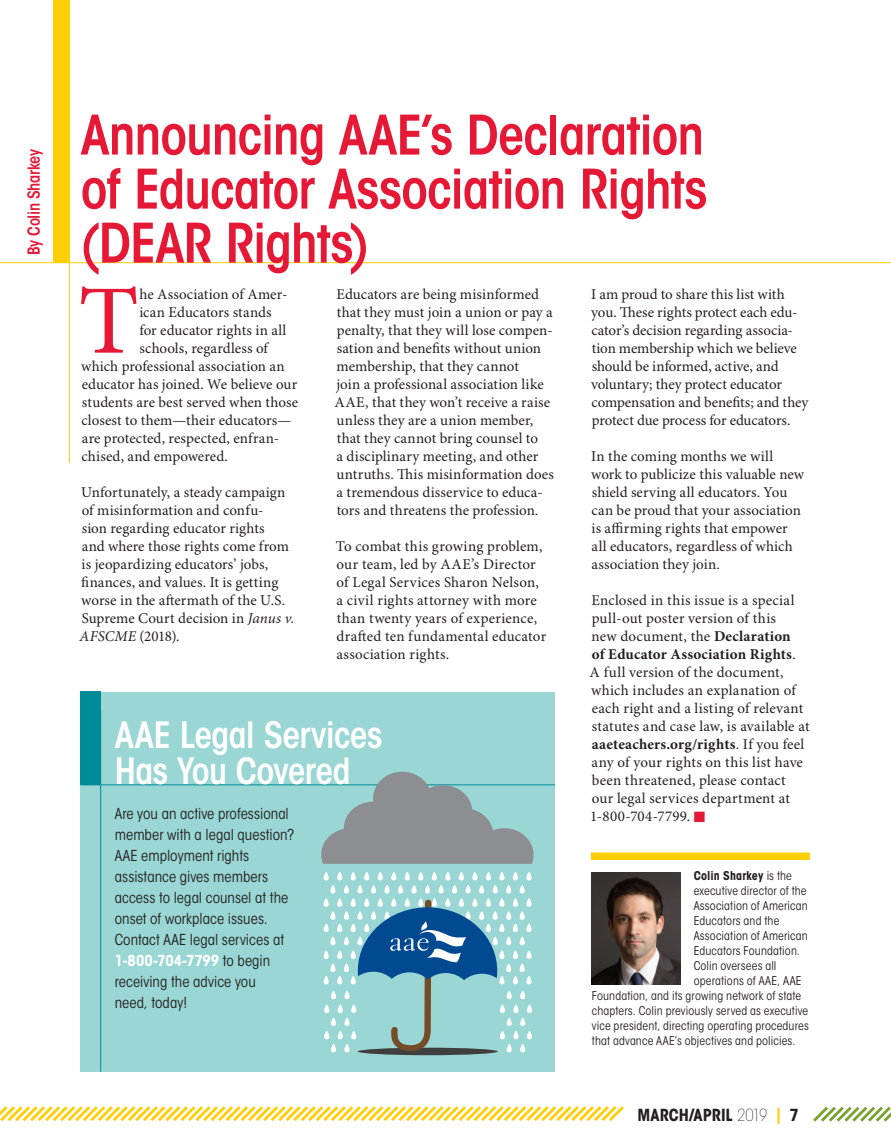
<style>
.page{position:relative;width:891px;height:1148px;background:#fff}
.page>*{position:absolute;margin:0;border:0;box-sizing:border-box;transform-origin:0 0}
.Drop_cap-smaller{font:98.1px "Minion Pro";color:#e51836}
.Headline{font:600 condensed 54px/54px "ITC Avant Garde Std";letter-spacing:-.02em;color:#e51836;text-align:justify}
.Headline-2{font:600 condensed 36px/36px "ITC Avant Garde Std";letter-spacing:-.015em;color:#fff}
.t1{font:700 condensed 16.5px "ITC Avant Garde Std";color:#231f20}
.Headline-3{font:600 condensed 16.5px "ITC Avant Garde Std";letter-spacing:-.02em;color:#e51836}
.Body_Text{font:15px/18px "Minion Pro";letter-spacing:.005em;color:#231f20}
.Drop_cap-smaller-2{font:15px "Minion Pro";letter-spacing:.005em;color:#231f20}
.Pulled_Quote{font:condensed 15px/21px "ITC Avant Garde Std";letter-spacing:.005em;color:#231f20}
.Byline___notes{font:condensed 12px "ITC Avant Garde Std";letter-spacing:.01em;color:#231f20}
.Byline___notes-2{font:700 condensed 12px "ITC Avant Garde Std";letter-spacing:.01em;color:#231f20}
.s1{font-weight:700}
.s2{color:#e51836}
.s3{font-style:italic}
.s4{font-weight:700;color:#fff}
.s5{font-weight:400}
.s6{font-weight:200}
.s7{color:#fece08}
</style>
<div class="page">
<svg style="left:813px;top:1106px;width:78px;height:16px"></svg>
<hr style="left:69px;top:0;width:1px;height:463px;background:#fece08">
<div style="left:53px;top:0;width:17px;height:262px;background:#fece08"></div>
<hr style="left:0;top:262px;width:891px;height:1px;background:#fece08">
<div style="left:591px;top:852px;width:219px;height:8px;background:#fece08"></div>
<img style="left:592px;top:872px;width:88px;height:112px">
<div style="left:81px;top:692px;width:474px;height:379px;background:#99d6d4"></div>
<hr style="left:81px;top:784px;width:474px;height:1px;background:#008b98">
<hr style="left:100px;top:711px;width:1px;height:360px;background:#008b98">
<div style="left:81px;top:692px;width:20px;height:93px;background:#008b98"></div>
<div style="left:358px;top:1047px;width:140px;height:8px;background:#3f3f40;border-radius:50%"></div>
<svg style="left:321px;top:771px;width:213px;height:92px"></svg>
<svg style="left:324px;top:872px;width:208px;height:180px"></svg>
<svg style="left:0;top:1106px;width:624px;height:16px"></svg>
<p class="Headline-3" style="left:23px;top:255px;width:107px;rotate:-90deg">By Colin Sharkey</p>
<p class="Headline" style="left:81px;top:108px;width:628px">Announcing AAE’s Declaration of Educator Association Rights (DEAR Rights)</p>
<p class="Drop_cap-smaller" style="left:78px;top:263px;width:62px">T</p>
<p class="Drop_cap-smaller-2" style="left:140px;top:285px;width:149px">he Association of Amer-</p>
<p class="Body_Text" style="left:335px;top:285px;width:221px">Educators are being misinformed that they must join a union or pay a penalty, that they will lose compen&shy;sation and benefits without union membership, that they cannot<br>join a professional association like AAE, that they won’t receive a raise unless they are a union member, that they cannot bring counsel to<br>a disciplinary meeting, and other untruths. This misinformation does a tremendous disservice to educa&shy;tors and threatens the profession.</p>
<p class="Body_Text" style="left:336px;top:537px;width:212px">To combat this growing problem, our team, led by AAE’s Director of Legal Services Sharon Nelson, a civil rights attorney with more than twenty years of experience, drafted ten fundamental educator association rights.</p>
<p class="Body_Text" style="left:591px;top:285px;width:219px">I am proud to share this list with you. These rights protect each edu&shy;cator’s decision regarding associa&shy;tion membership which we believe should be informed, active, and voluntary; they protect educator compensation and benefits; and they protect due process for educators.</p>
<p class="Body_Text" style="left:591px;top:447px;width:214px">In the coming months we will work to publicize this valuable new shield serving all educators. You can be proud that your association is affirming rights that empower all educators, regardless of which association they join.</p>
<p class="Body_Text" style="left:590px;top:591px;width:221px">Enclosed in this issue is a special pull-out poster version of this<br>new document, the <span class="s1">Declaration<br>of Educator Association Rights</span>.<br>A full version of the document, which includes an explanation of each right and a listing of relevant statutes and case law, is available at <span class="s1">aaeteachers.org/rights</span>. If you feel any of your rights on this list have been threatened, please contact<br>our legal services department at<br>1-800-704-7799. <span class="s2">■</span></p>
<p class="Drop_cap-smaller-2" style="left:139px;top:303px;width:134px">ican Educators stands</p>
<p class="Drop_cap-smaller-2" style="left:139px;top:321px;width:149px">for educator rights in all</p>
<p class="Drop_cap-smaller-2" style="left:140px;top:339px;width:130px">schools, regardless of</p>
<p class="Drop_cap-smaller-2" style="left:81px;top:357px;width:205px">which professional association an</p>
<p class="Drop_cap-smaller-2" style="left:82px;top:375px;width:217px">educator has joined. We believe our</p>
<p class="Drop_cap-smaller-2" style="left:82px;top:393px;width:218px">students are best served when those</p>
<p class="Drop_cap-smaller-2" style="left:82px;top:411px;width:211px">closest to them—their educators—</p>
<p class="Drop_cap-smaller-2" style="left:82px;top:429px;width:199px">are protected, respected, enfran-</p>
<p class="Drop_cap-smaller-2" style="left:82px;top:447px;width:148px">chised, and empowered.</p>
<p class="Body_Text" style="left:80px;top:483px;width:216px">Unfortunately, a steady campaign of misinformation and confu-<br>sion regarding educator rights<br>and where those rights come from is jeopardizing educators’ jobs, finances, and values. It is getting worse in the aftermath of the U.S.<br>Supreme Court decision in <span class="s3">Janus v.<br>AFSCME</span> (2018).</p>
<p class="Headline-2" style="left:115px;top:717px;width:269px">AAE Legal Services<br>Has You Covered</p>
<p class="Pulled_Quote" style="left:115px;top:803px;width:181px">Are you an active professional member with a legal question?<br>AAE employment rights assistance gives members access to legal counsel at the onset of workplace issues.<br>Contact AAE legal services at<br><span class="s4">1-800-704-7799</span> to begin receiving the advice you<br>need, today!</p>
<p class="Byline___notes-2" style="left:694px;top:868px;width:100px">Colin Sharkey <span class="s5">is the</span></p>
<p class="Byline___notes" style="left:694px;top:883px;width:114px">executive director of the</p>
<p class="Byline___notes" style="left:694px;top:898px;width:116px">Association of American</p>
<p class="Byline___notes" style="left:694px;top:913px;width:87px">Educators and the</p>
<p class="Byline___notes" style="left:694px;top:928px;width:116px">Association of American</p>
<p class="Byline___notes" style="left:694px;top:943px;width:108px">Educators Foundation.</p>
<p class="Byline___notes" style="left:694px;top:958px;width:84px">Colin oversees all</p>
<p class="Byline___notes" style="left:694px;top:973px;width:109px">operations of AAE, AAE</p>
<p class="Byline___notes" style="left:592px;top:988px;width:211px">Foundation, and its growing network of state</p>
<p class="Byline___notes" style="left:592px;top:1003px;width:218px">chapters. Colin previously served as executive</p>
<p class="Byline___notes" style="left:592px;top:1018px;width:219px">vice president, directing operating procedures</p>
<p class="Byline___notes" style="left:592px;top:1033px;width:205px">that advance AAE’s objectives and policies.</p>
<p class="t1" style="left:638px;top:1104px;width:163px">MARCH/APRIL <span class="s6">2019</span> <span class="s7">|</span> 7</p>
</div>
